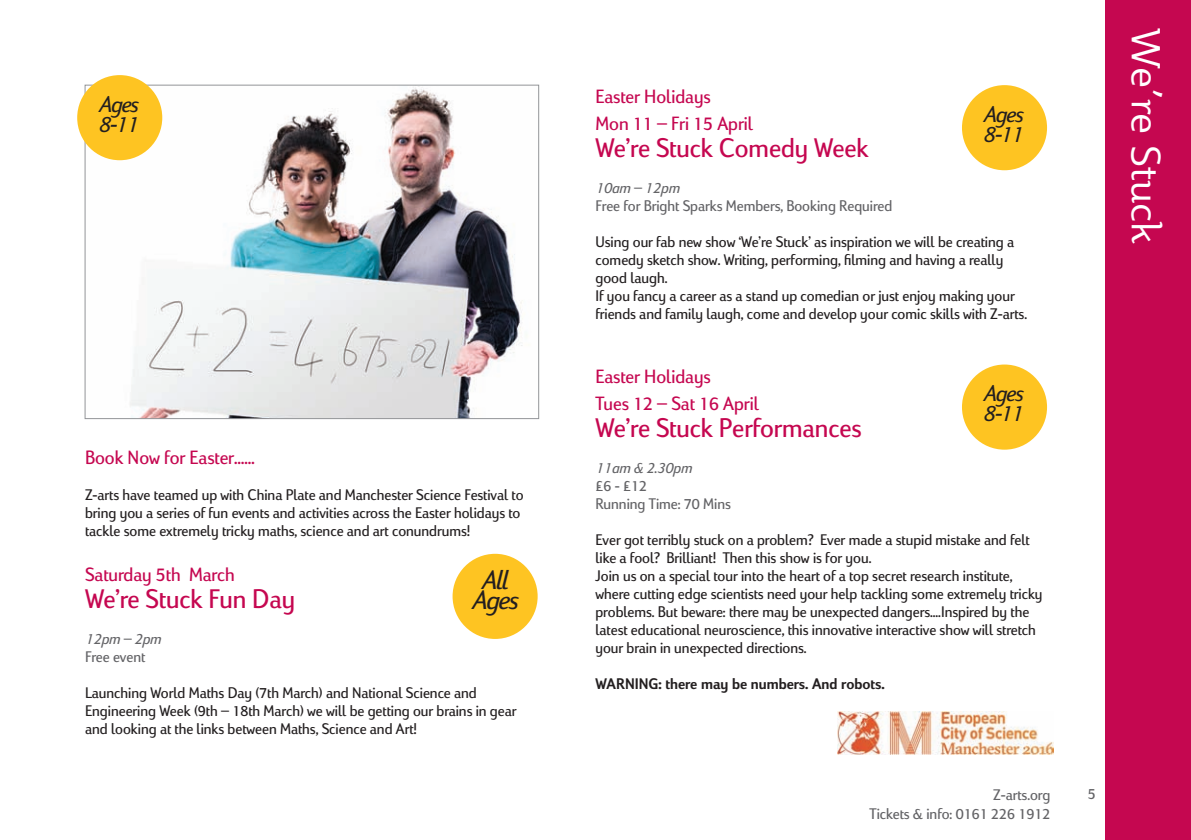
<style>
.page{position:relative;width:1191px;height:840px;background:#fff}
.page>*{position:absolute;margin:0;border:0;box-sizing:border-box;transform-origin:0 0}
.t1{font:40px "Plume";color:#fff}
.t2{font:28px "Viato";color:#c50750}
.t3{font:italic 28px/20px "Viato";letter-spacing:-.04em;color:#231f20;text-align:center}
.t4{font:italic 24px/20px "Viato";letter-spacing:-.04em;color:#231f20}
.t5{font:20px/27px "Viato";color:#c50750}
.t6{font:16px/18px "Viato";color:#231f20}
.t7{font:16px/19.2px "Viato";color:#636366;text-align:right}
.t8{font:700 16px "Viato";color:#231f20}
.t9{font:italic 16px "Viato";color:#636366}
</style>
<div class="page">
<div style="left:1106px;top:0;width:85px;height:839px;background:#c50750"></div>
<img style="left:87px;top:87px;width:436px;height:330px">
<div style="left:77px;top:75px;width:85px;height:85px;background:#fec422;border-radius:50%"></div>
<div style="left:452px;top:553px;width:85px;height:85px;background:#fec422;border-radius:50%"></div>
<div style="left:962px;top:364px;width:85px;height:85px;background:#fec422;border-radius:50%"></div>
<div style="left:962px;top:85px;width:85px;height:85px;background:#fec422;border-radius:50%"></div>
<img style="left:837px;top:711px;width:216px;height:42px">
<h3 class="t4" style="left:98px;top:94px;width:42px">Ages<br>8-11</h3>
<p class="t5" style="left:85px;top:443px;width:171px">Book Now for Easter……</p>
<p class="t6" style="left:85px;top:485px;width:440px">Z-arts have teamed up with China Plate and Manchester Science Festival to bring you a series of fun events and activities across the Easter holidays to tackle some extremely tricky maths, science and art conundrums!</p>
<p class="t5" style="left:85px;top:560px;width:151px">Saturday 5th March</p>
<h2 class="t2" style="left:85px;top:583px;width:211px">We’re Stuck Fun Day</h2>
<p class="t9" style="left:85px;top:629px;width:77px">12pm – 2pm</p>
<p class="t7" style="left:85px;top:646px;width:62px">Free event</p>
<p class="t6" style="left:85px;top:683px;width:433px">Launching World Maths Day (7th March) and National Science and<br>Engineering Week (9th – 18th March) we will be getting our brains in gear and looking at the links between Maths, Science and Art!</p>
<h2 class="t3" style="left:471px;top:570px;width:47px">All<br>Ages</h2>
<p class="t5" style="left:595px;top:83px;width:159px">Easter Holidays<br>Mon 11 – Fri 15 April</p>
<h2 class="t2" style="left:595px;top:132px;width:275px">We’re Stuck Comedy Week</h2>
<p class="t9" style="left:595px;top:179px;width:85px">10am – 12pm</p>
<p class="t7" style="left:595px;top:196px;width:298px">Free for Bright Sparks Members, Booking Required</p>
<p class="t6" style="left:595px;top:233px;width:433px">Using our fab new show ‘We’re Stuck’ as inspiration we will be creating a comedy sketch show. Writing, performing, filming and having a really good laugh.<br>If you fancy a career as a stand up comedian or just enjoy making your friends and family laugh, come and develop your comic skills with Z-arts.</p>
<h3 class="t4" style="left:982px;top:104px;width:42px">Ages<br>8-11</h3>
<p class="t5" style="left:595px;top:362px;width:165px">Easter Holidays<br>Tues 12 – Sat 16 April</p>
<h2 class="t2" style="left:595px;top:411px;width:267px">We’re Stuck Performances</h2>
<p class="t9" style="left:595px;top:458px;width:98px">11am &amp; 2.30pm</p>
<p class="t7" style="left:595px;top:476px;width:137px;line-height:18px;text-align:left">£6 - £12<br>Running Time: 70 Mins</p>
<p class="t6" style="left:595px;top:530px;width:448px">Ever got terribly stuck on a problem? Ever made a stupid mistake and felt like a fool? Brilliant! Then this show is for you.<br>Join us on a special tour into the heart of a top secret research institute, where cutting edge scientists need your help tackling some extremely tricky problems. But beware: there may be unexpected dangers....Inspired by the latest educational neuroscience, this innovative interactive show will stretch your brain in unexpected directions.</p>
<p class="t8" style="left:595px;top:674px;width:291px">WARNING: there may be numbers. And robots.</p>
<h3 class="t4" style="left:982px;top:383px;width:42px">Ages<br>8-11</h3>
<h1 class="t1" style="left:1170px;top:28px;width:217px;rotate:90deg">We’re Stuck</h1>
<p class="t7" style="left:869px;top:785px;width:182px">Z-arts.org<br>Tickets &amp; info: 0161 226 1912</p>
<p class="t7" style="left:1087px;top:783px;width:9px">5</p>
</div>
